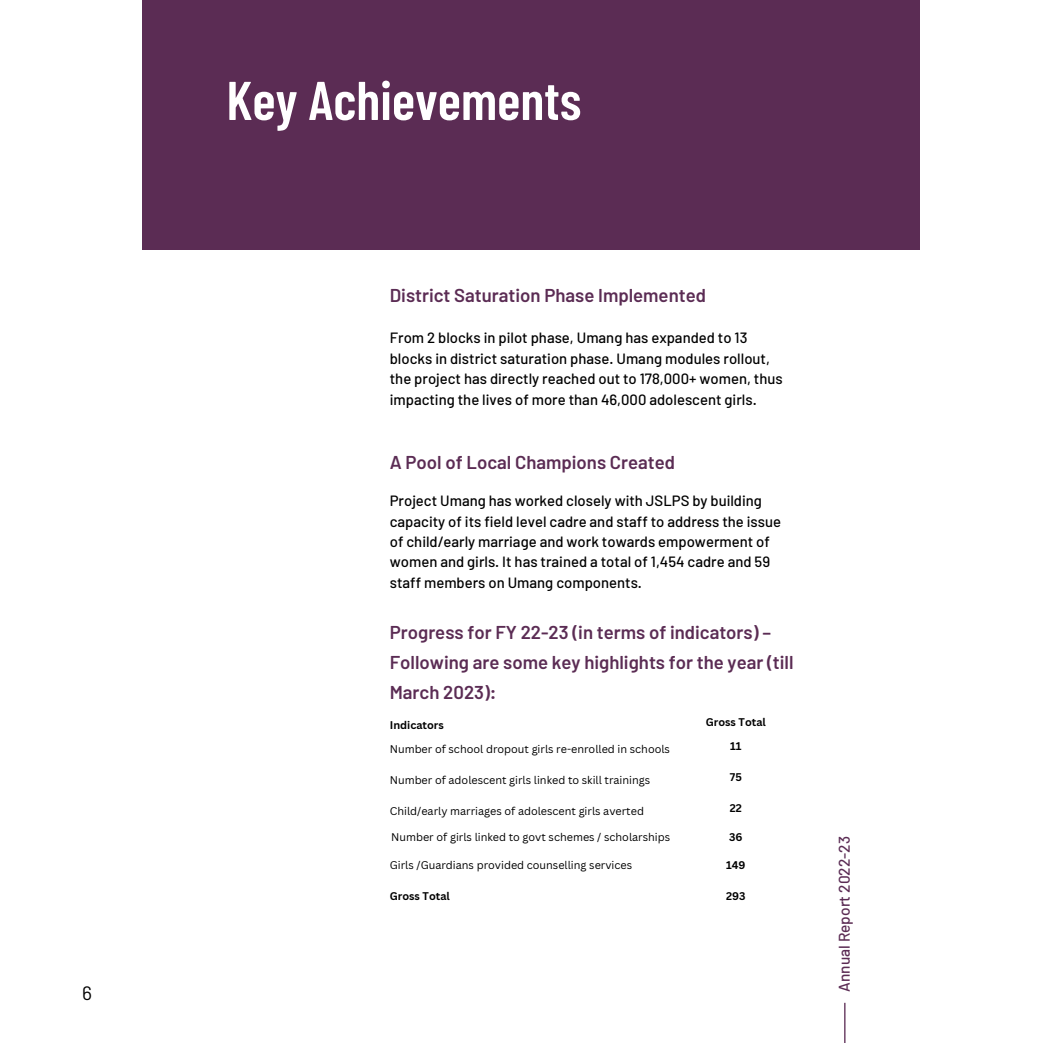
<style>
.page{position:relative;width:1042px;height:1043px;background:#fff}
.page>*{position:absolute;margin:0;border:0;box-sizing:border-box;transform-origin:0 0}
.t1{font:600 54.43px "Barlow Condensed";color:#fff}
.t2{font:19.25px "Barlow";color:#000}
.t3{font:600 18.55px/30.1px "Barlow";color:#5b2c54}
.t4{font:500 15.4px "Barlow";color:#5b2c54}
.t5{font:500 14.88px/20.5px "Barlow";color:#000}
.t6{font:10.85px "Canva Sans";color:#000}
.t7{font:700 10.85px "Canva Sans";color:#000}
</style>
<div class="page">
<div style="left:142px;top:0;width:778px;height:249px;background:#5b2c54"></div>
<hr style="left:844px;top:1002px;width:1px;height:40px;background:#5b2c54">
<p class="t2" style="left:82px;top:979px;width:11px">6</p>
<h1 class="t1" style="left:226px;top:65px;width:356px">Key Achievements</h1>
<p class="t3" style="left:389px;top:280px;width:317px">District Saturation Phase Implemented</p>
<p class="t5" style="left:389px;top:327px;width:394px">From 2 blocks in pilot phase, Umang has expanded to 13 blocks in district saturation phase. Umang modules rollout, the project has directly reached out to 178,000+ women, thus impacting the lives of more than 46,000 adolescent girls.</p>
<p class="t3" style="left:389px;top:446px;width:287px">A Pool of Local Champions Created</p>
<p class="t5" style="left:389px;top:489px;width:393px">Project Umang has worked closely with JSLPS by building capacity of its field level cadre and staff to address the issue of child/early marriage and work towards empowerment of women and girls. It has trained a total of 1,454 cadre and 59 staff members on Umang components.</p>
<p class="t3" style="left:389px;top:616px;width:405px">Progress for FY 22-23 (in terms of indicators) –<br>Following are some key highlights for the year (till<br>March 2023):</p>
<p class="t7" style="left:389px;top:717px;width:55px">Indicators</p>
<p class="t7" style="left:705px;top:714px;width:61px">Gross Total</p>
<p class="t6" style="left:389px;top:741px;width:282px">Number of school dropout girls re-enrolled in schools</p>
<p class="t6" style="left:389px;top:772px;width:262px">Number of adolescent girls linked to skill trainings</p>
<p class="t6" style="left:389px;top:803px;width:255px">Child/early marriages of adolescent girls averted</p>
<p class="t6" style="left:391px;top:828px;width:280px">Number of girls linked to govt schemes / scholarships</p>
<p class="t6" style="left:389px;top:857px;width:244px">Girls /Guardians provided counselling services</p>
<p class="t7" style="left:389px;top:888px;width:61px">Gross Total</p>
<p class="t7" style="left:726px;top:888px;width:21px">293</p>
<p class="t7" style="left:730px;top:738px;width:13px">11</p>
<p class="t7" style="left:729px;top:769px;width:14px">75</p>
<p class="t7" style="left:729px;top:800px;width:14px">22</p>
<p class="t7" style="left:729px;top:828px;width:15px">36</p>
<p class="t7" style="left:726px;top:857px;width:21px">149</p>
<p class="t4" style="left:834px;top:991px;width:157px;rotate:-90deg">Annual Report 2022-23</p>
</div>
